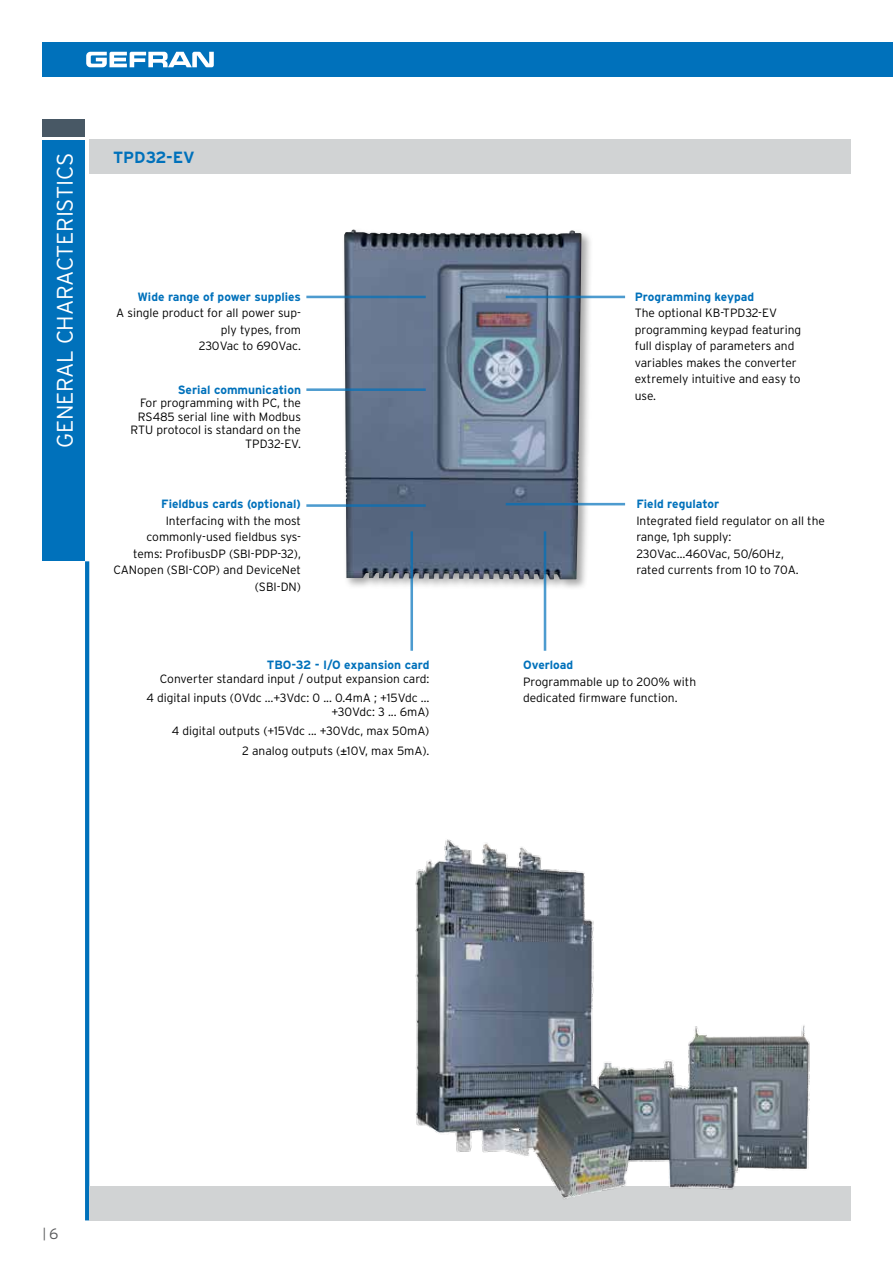
<style>
.page{position:relative;width:893px;height:1263px;background:#fff}
.page>*{position:absolute;margin:0;border:0;box-sizing:border-box;transform-origin:0 0}
.t1{font:300 22.5px "Interstate";letter-spacing:-.01em;color:#fff}
.t2{font:700 16.2px "Interstate";color:#0071bb}
.t3{font:300 12.9px "Interstate";color:#58595b}
.t4{font:300 12px/16.5px "Interstate";color:#000;text-align:right}
.t5{font:700 12px "Interstate";color:#0071bb}
.s1{font-family:"Arial Narrow";font-weight:400}
.s2{font-size:15px}
</style>
<div class="page">
<div style="left:43px;top:43px;width:850px;height:34px;background:#0071bb"></div>
<svg style="left:86px;top:52px;width:128px;height:15px"></svg>
<div style="left:341px;top:227px;width:252px;height:364px;background:#000;opacity:.35"></div>
<img style="left:344px;top:229px;width:238px;height:350px">
<hr style="left:306px;top:504px;width:120px;height:3px;background:#0071bb">
<hr style="left:506px;top:503px;width:119px;height:2px;background:#0071bb">
<hr style="left:410px;top:531px;width:3px;height:120px;background:#0071bb">
<hr style="left:544px;top:531px;width:2px;height:120px;background:#0071bb">
<hr style="left:85px;top:561px;width:4px;height:659px;background:#0071bb">
<div style="left:43px;top:119px;width:42px;height:17px;background:#485865"></div>
<div style="left:43px;top:140px;width:42px;height:421px;background:#0071bb"></div>
<div style="left:89px;top:140px;width:761px;height:34px;background:#d1d3d4"></div>
<div style="left:89px;top:1186px;width:761px;height:34px;background:#d1d3d4"></div>
<img style="left:415px;top:839px;width:395px;height:360px">
<hr style="left:306px;top:296px;width:120px;height:2px;background:#0071bb">
<hr style="left:306px;top:388px;width:120px;height:3px;background:#0071bb">
<hr style="left:506px;top:296px;width:119px;height:2px;background:#0071bb">
<h1 class="t1" style="left:51px;top:448px;width:296px;rotate:-90deg">General Characteristics</h1>
<h2 class="t2" style="left:113px;top:148px;width:12px">TPD</h2>
<h2 class="t2" style="left:146px;top:148px;width:50px">32-EV</h2>
<p class="t5" style="left:137px;top:289px;width:165px">Wide range of power supplies</p>
<p class="t4" style="left:116px;top:305px;width:186px">A single product for all power sup&shy;ply types, from<br>230Vac to 690Vac.</p>
<p class="t5" style="left:178px;top:382px;width:125px">Serial communication</p>
<p class="t4" style="left:138px;top:396px;width:165px;line-height:13.5px;text-align:left">For programming with PC, the<br>RS485 serial line with Modbus</p>
<p class="t4" style="left:131px;top:422px;width:8px">RTU</p>
<p class="t4" style="left:157px;top:423px;width:146px;line-height:13.5px">protocol is standard on the<br>TPD32-EV.</p>
<p class="t5" style="left:161px;top:497px;width:141px">Fieldbus cards (optional)</p>
<p class="t4" style="left:113px;top:512px;width:189px">Interfacing with the most commonly-used fieldbus sys-<br>tems: ProfibusDP (SBI-PDP-32),<br>CANopen (SBI-COP) and DeviceNet (SBI-DN)</p>
<p class="t5" style="left:267px;top:658px;width:9px">TBO</p>
<p class="t5" style="left:292px;top:658px;width:139px">-32 - I/O expansion card</p>
<p class="t4" style="left:147px;top:669px;width:284px;line-height:19.5px">Converter standard input / output expansion card:<br>4 digital inputs (0Vdc …+3Vdc: 0 ... 0.4mA ; +15Vdc …</p>
<p class="t4" style="left:172px;top:702px;width:259px;line-height:19.5px">+30Vdc: 3 ... 6mA)<br>4 digital outputs (+15Vdc ... +30Vdc, max 50mA)<br>2 analog outputs (<span class="s1">±</span>10V, max 5mA).</p>
<p class="t5" style="left:635px;top:289px;width:121px">Programming keypad</p>
<p class="t4" style="left:635px;top:305px;width:168px;text-align:left">The optional KB-TPD32-EV programming keypad featuring full display of parameters and variables makes the converter extremely intuitive and easy to use.</p>
<p class="t5" style="left:636px;top:497px;width:85px">Field regulator</p>
<p class="t4" style="left:636px;top:512px;width:190px;text-align:left">Integrated field regulator on all the range, 1ph supply:<br>230Vac…460Vac, 50/60Hz,<br>rated currents from 10 to 70A.</p>
<p class="t5" style="left:523px;top:658px;width:52px">Overload</p>
<p class="t4" style="left:523px;top:673px;width:175px;text-align:left">Programmable up to 200% with dedicated firmware function.</p>
<p class="t3" style="left:43px;top:1225px;width:17px">|<span class="s2">6</span></p>
</div>
